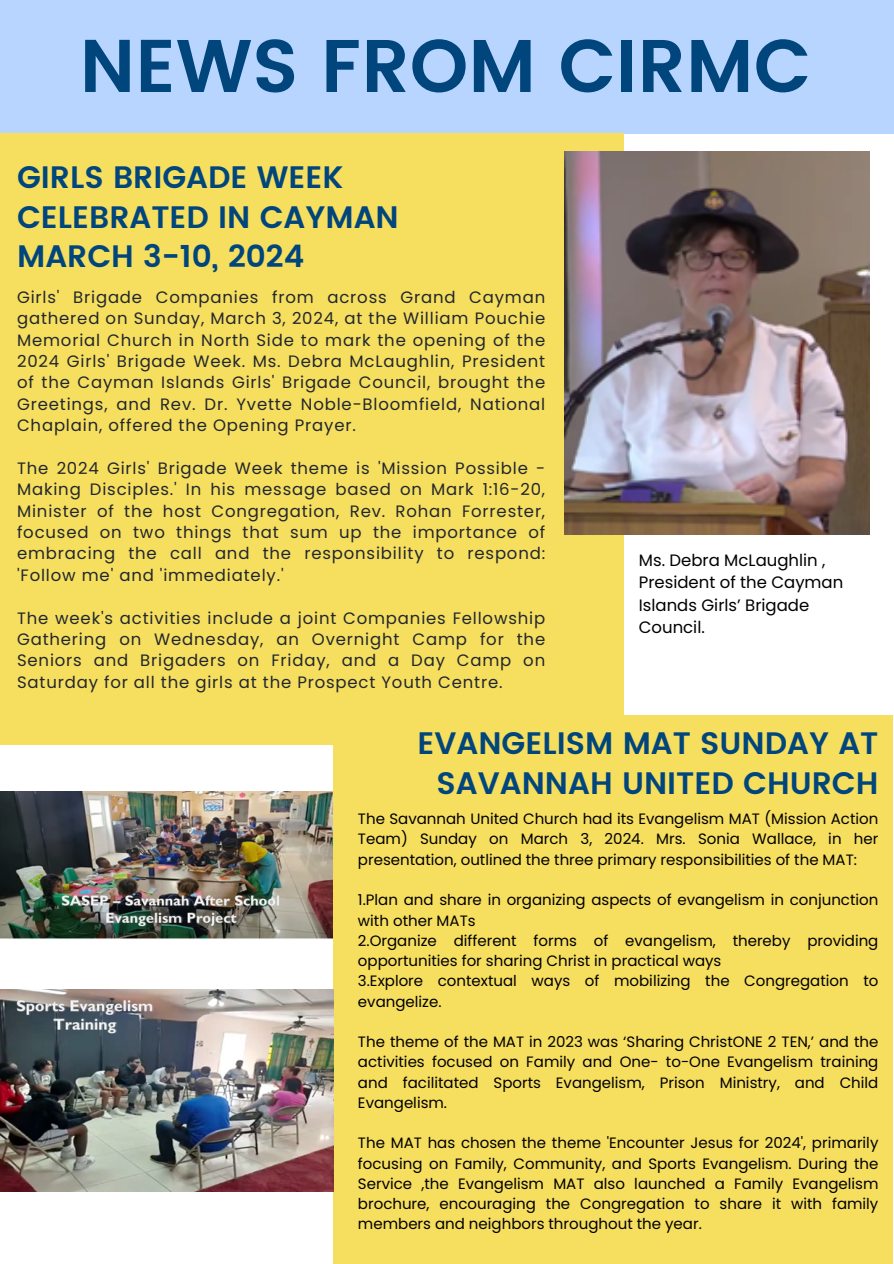
<style>
.page{position:relative;width:894px;height:1264px;background:#fff}
.page>*{position:absolute;margin:0;border:0;box-sizing:border-box;transform-origin:0 0}
.t1{font:600 74.4px "Poppins";color:#00457c}
.t2{font:600 31.05px/39.3px "Poppins";color:#00457c}
.t3{font:16.5px/21.3px "Poppins";letter-spacing:.05em;color:#21272d;text-align:justify}
.t4{font:16.5px/22.5px "Poppins";color:#000}
.t5{font:15px/20.2px "Poppins";color:#000;text-align:justify}
</style>
<div class="page">
<div style="left:0;top:0;width:893px;height:134px;background:#b7d5ff"></div>
<div style="left:0;top:134px;width:623px;height:611px;background:#f6de5f"></div>
<img style="left:564px;top:151px;width:305px;height:383px">
<div style="left:333px;top:714px;width:559px;height:549px;background:#f6de5f"></div>
<img style="left:0;top:792px;width:332px;height:147px">
<img style="left:0;top:989px;width:333px;height:202px">
<p class="t1" style="left:80px;top:23px;width:732px">NEWS FROM CIRMC</p>
<p class="t2" style="left:17px;top:158px;width:383px">GIRLS BRIGADE WEEK<br>CELEBRATED IN CAYMAN<br>MARCH 3-10, 2024</p>
<p class="t3" style="left:17px;top:286px;width:529px">Girls' Brigade Companies from across Grand Cayman gathered on Sunday, March 3, 2024, at the William Pouchie Memorial Church in North Side to mark the opening of the 2024 Girls' Brigade Week. Ms. Debra McLaughlin, President of the Cayman Islands Girls' Brigade Council, brought the Greetings, and Rev. Dr. Yvette Noble-Bloomfield, National Chaplain, offered the Opening Prayer.</p>
<p class="t3" style="left:17px;top:457px;width:529px">The 2024 Girls' Brigade Week theme is 'Mission Possible - Making Disciples.' In his message based on Mark 1:16-20, Minister of the host Congregation, Rev. Rohan Forrester, focused on two things that sum up the importance of embracing the call and the responsibility to respond: 'Follow me' and 'immediately.'</p>
<p class="t3" style="left:17px;top:607px;width:529px">The week's activities include a joint Companies Fellowship Gathering on Wednesday, an Overnight Camp for the Seniors and Brigaders on Friday, and a Day Camp on Saturday for all the girls at the Prospect Youth Centre.</p>
<p class="t4" style="left:638px;top:549px;width:206px">Ms. Debra McLaughlin ,<br>President of the Cayman<br>Islands Girls’ Brigade<br>Council.</p>
<p class="t2" style="left:417px;top:723px;width:462px;text-align:right">EVANGELISM MAT SUNDAY AT<br>SAVANNAH UNITED CHURCH</p>
<p class="t5" style="left:358px;top:808px;width:522px">The Savannah United Church had its Evangelism MAT (Mission Action Team) Sunday on March 3, 2024. Mrs. Sonia Wallace, in her presentation, outlined the three primary responsibilities of the MAT:</p>
<p class="t5" style="left:358px;top:889px;width:522px">1.Plan and share in organizing aspects of evangelism in conjunction with other MATs</p>
<p class="t5" style="left:358px;top:930px;width:522px">2.Organize different forms of evangelism, thereby providing opportunities for sharing Christ in practical ways</p>
<p class="t5" style="left:358px;top:970px;width:522px">3.Explore contextual ways of mobilizing the Congregation to evangelize.</p>
<p class="t5" style="left:358px;top:1031px;width:522px">The theme of the MAT in 2023 was ‘Sharing ChristONE 2 TEN,’ and the activities focused on Family and One- to-One Evangelism training and facilitated Sports Evangelism, Prison Ministry, and Child Evangelism.</p>
<h2 class="t5" style="left:358px;top:1132px;width:522px">The MAT has chosen the theme 'Encounter Jesus for 2024', primarily focusing on Family, Community, and Sports Evangelism. During the Service ,the Evangelism MAT also launched a Family Evangelism brochure, encouraging the Congregation to share it with family members and neighbors throughout the year.</h2>
</div>
